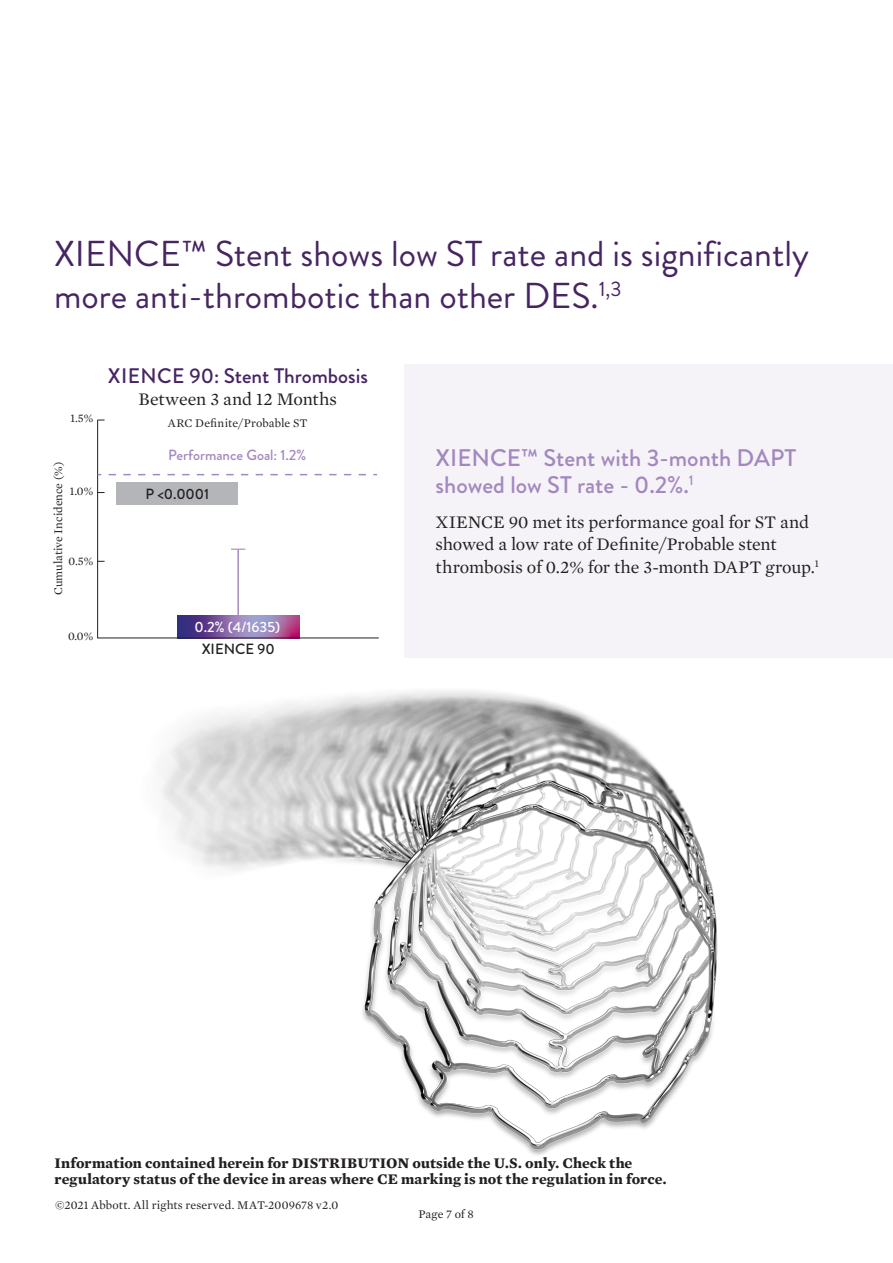
<style>
.page{position:relative;width:893px;height:1263px;background:#fff}
.page>*{position:absolute;margin:0;border:0;box-sizing:border-box;transform-origin:0 0}
.Main_Title_A{font:36px/42px "Brandon Grotesque";color:#462563}
.Main_Sub_A{font:500 24px/27px "Brandon Grotesque";color:#a388bf}
.Main_Sub_A-2{font:500 21px "Brandon Grotesque";color:#462563}
.Footnote{font:18px/22.5px "Mercury Text G1";letter-spacing:-.01em;color:#231f20}
._2018_BoilerPlate_10{font:700 15px/15.8px "Mercury Text G1";letter-spacing:.005em;color:#231f20}
.t1{font:500 14.7px "Brandon Grotesque";color:#a388bf}
.t2{font:500 14.7px "Brandon Grotesque";color:#231f20}
.t3{font:500 14.7px "Brandon Grotesque";color:#fff}
._2018_BoilerPlate_8p{font:12px "Mercury Text G1";letter-spacing:.015em;color:#231f20}
.Footnote-2{font:12px "Mercury Text G1";letter-spacing:.005em;color:#231f20}
.t4{font:11.85px "Mercury Text G1";color:#231f20}
</style>
<div class="page">
<img style="left:97px;top:630px;width:770px;height:525px">
<div style="left:404px;top:364px;width:489px;height:293px;background:#f5f3f8"></div>
<div style="left:117px;top:483px;width:121px;height:22px;background:#b3b5b9"></div>
<svg style="left:177px;top:616px;width:122px;height:21px;background:#8361a2"></svg>
<hr style="left:98px;top:637px;width:281px;height:1px;background:#231f20">
<hr style="left:97px;top:420px;width:1px;height:218px;background:#231f20">
<svg style="left:109px;top:474px;width:268px;height:1px"></svg>
<hr style="left:237px;top:549px;width:2px;height:73px;background:#a388bf">
<svg style="left:231px;top:549px;width:14px;height:1px"></svg>
<p class="Main_Title_A" style="left:54px;top:233px;width:756px">XIENCE™ Stent shows low ST rate and is significantly more anti-thrombotic than other DES.<sup>1,3</sup></p>
<p class="t4" style="left:70px;top:409px;width:24px">1.5%</p>
<p class="t4" style="left:50px;top:595px;width:135px;rotate:-90deg">Cumulative Incidence (%)</p>
<p class="t4" style="left:70px;top:482px;width:25px">1.0%</p>
<p class="t4" style="left:69px;top:553px;width:26px">0.5%</p>
<p class="t4" style="left:68px;top:628px;width:27px">0.0%</p>
<p class="Main_Sub_A-2" style="left:108px;top:362px;width:262px">XIENCE 90: Stent Thrombosis</p>
<p class="Footnote" style="left:139px;top:387px;width:200px">Between 3 and 12 Months</p>
<p class="Footnote-2" style="left:168px;top:414px;width:141px">ARC Definite/Probable ST</p>
<p class="t1" style="left:168px;top:445px;width:140px">Performance Goal: 1.2%</p>
<p class="t2" style="left:145px;top:484px;width:65px">P &lt;0.0001</p>
<p class="t3" style="left:194px;top:616px;width:87px">0.2% (4/1635)</p>
<p class="t2" style="left:202px;top:639px;width:75px">XIENCE 90</p>
<p class="Main_Sub_A" style="left:436px;top:444px;width:362px">XIENCE™ Stent with 3-month DAPT showed low ST rate - 0.2%.<sup>1</sup></p>
<p class="Footnote" style="left:436px;top:510px;width:385px">XIENCE 90 met its performance goal for ST and showed a low rate of Definite/Probable stent thrombosis of 0.2% for the 3-month DAPT group.<sup>1</sup></p>
<p class="_2018_BoilerPlate_10" style="left:54px;top:1155px;width:613px">Information contained herein for DISTRIBUTION outside the U.S. only. Check the regulatory status of the device in areas where CE marking is not the regulation in force.</p>
<p class="_2018_BoilerPlate_8p" style="left:55px;top:1196px;width:285px">©2021 Abbott. All rights reserved. MAT-2009678 v2.0</p>
<p class="_2018_BoilerPlate_8p" style="left:418px;top:1206px;width:57px">Page 7 of 8</p>
</div>
